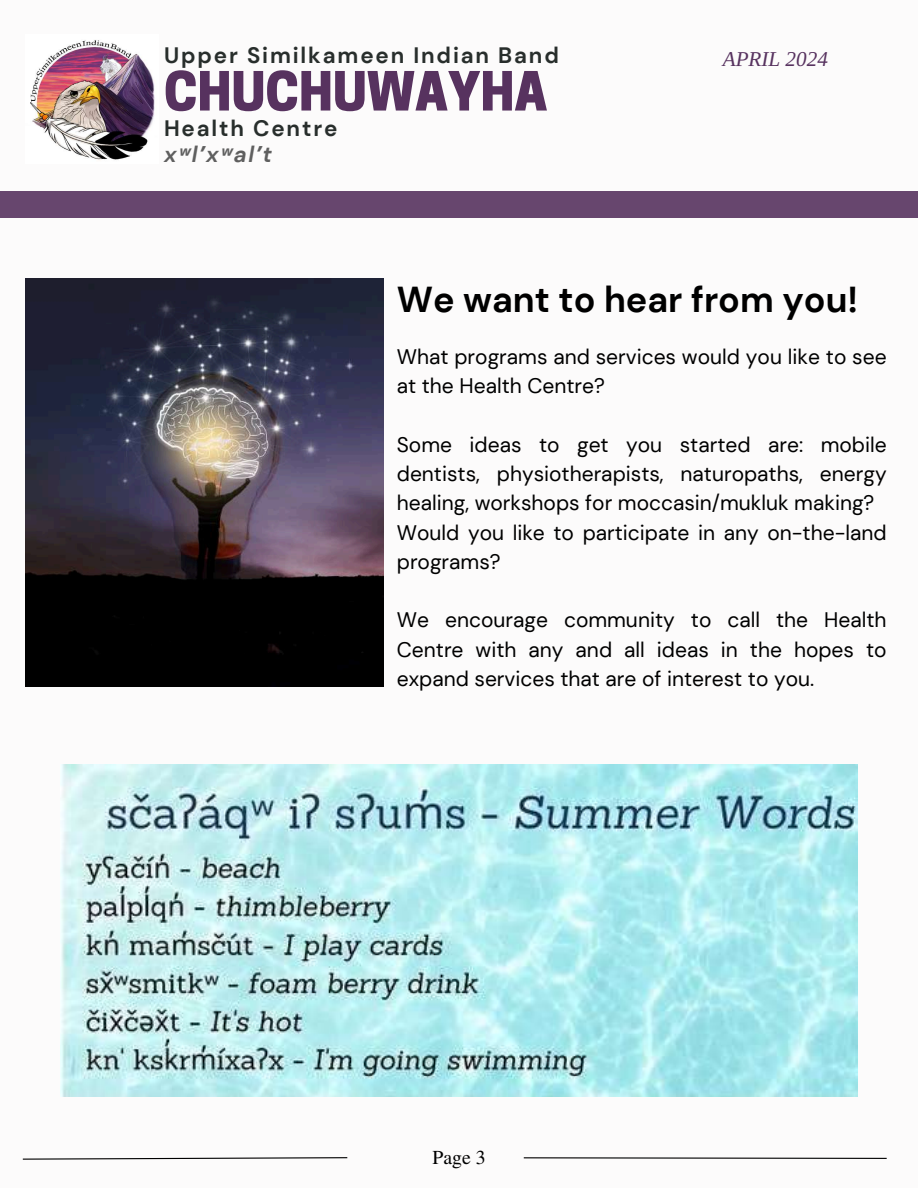
<style>
.page{position:relative;width:918px;height:1188px;background:#fcfbfb}
.page>*{position:absolute;margin:0;border:0;box-sizing:border-box;transform-origin:0 0}
.t1{font:800 50.7px "Cooper Hewitt";color:#57325f}
.t2{font:700 36px "DM Sans";color:#000}
.t3{font:700 22.35px/26px "DM Sans";letter-spacing:.085em;color:#282e2c}
.t4{font:italic 21.15px "Libra Serif Modern";color:#57325f}
.t5{font:21px/29.2px "DM Sans";color:#000}
.t6{font:19.8px "Te X Gyre Termes";color:#000}
.s1{font-style:italic;color:#5f5f5f}
.s2{font-family:"Noto Sans";font-style:italic;color:#5f5f5f}
</style>
<div class="page">
<svg style="left:523px;top:1157px;width:364px;height:2px"></svg>
<svg style="left:22px;top:1157px;width:326px;height:3px"></svg>
<div style="left:0;top:191px;width:918px;height:27px;background:#67466e"></div>
<img style="left:30px;top:40px;width:125px;height:120px">
<img style="left:25px;top:279px;width:358px;height:408px">
<img style="left:60px;top:764px;width:798px;height:332px">
<p class="t3" style="left:164px;top:42px;width:396px">Upper Similkameen Indian Band</p>
<h1 class="t1" style="left:164px;top:73px;width:385px">CHUCHUWAYHA</h1>
<p class="t3" style="left:164px;top:116px;width:175px">Health Centre <span class="s1">x</span><span class="s2">ʷ</span><span class="s1">l</span><span class="s2">ʼ</span><span class="s1">x</span><span class="s2">ʷ</span><span class="s1">al</span><span class="s2">ʼ</span><span class="s1">t</span></p>
<p class="t4" style="left:723px;top:47px;width:107px">APRIL 2024</p>
<h2 class="t2" style="left:397px;top:276px;width:463px">We want to hear from you!</h2>
<p class="t5" style="left:397px;top:342px;width:491px">What programs and services would you like to see at the Health Centre?</p>
<p class="t5" style="left:397px;top:430px;width:491px">Some ideas to get you started are: mobile dentists, physiotherapists, naturopaths, energy healing, workshops for moccasin/mukluk making?<br>Would you like to participate in any on-the-land programs?</p>
<p class="t5" style="left:397px;top:606px;width:491px;text-align:justify">We encourage community to call the Health Centre with any and all ideas in the hopes to expand services that are of interest to you.</p>
<p class="t6" style="left:432px;top:1143px;width:55px">Page 3</p>
</div>
